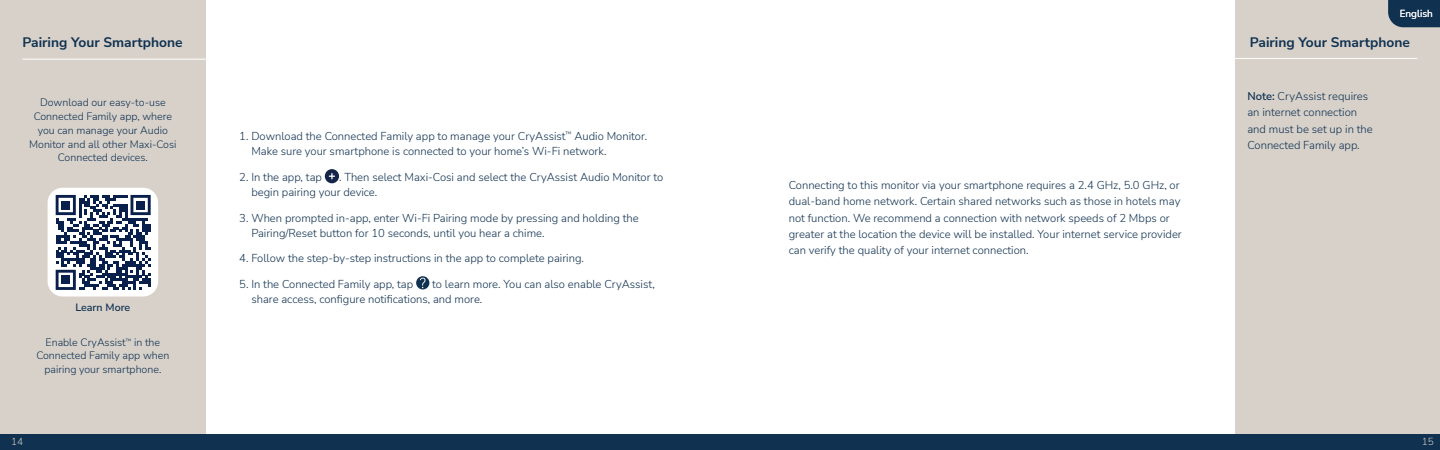
<style>
.page{position:relative;width:1440px;height:450px;background:#fff}
.page>*{position:absolute;margin:0;border:0;box-sizing:border-box;transform-origin:0 0}
.t1{font:700 13.75px "Nunito Sans";color:#103150}
.t2{font:300 11.25px/16.2px "Nunito Sans";color:#103150}
.t3{font:300 10.62px/13.8px "Nunito Sans";color:#103150;text-align:center}
.t4{font:600 10.62px "Nunito Sans";color:#103150}
.t5{font:10px "Nunito Sans";color:#fff}
.t6{font:300 10px "Nunito Sans";color:#d7d1ca}
.s1{font-weight:600}
</style>
<div class="page">
<div style="left:0;top:0;width:206px;height:450px;background:#d7d1ca"></div>
<div style="left:1235px;top:0;width:205px;height:450px;background:#d7d1ca"></div>
<div style="left:0;top:435px;width:720px;height:15px;background:#103150"></div>
<div style="left:720px;top:435px;width:720px;height:15px;background:#103150"></div>
<svg style="left:1388px;top:0;width:52px;height:27px"></svg>
<hr style="left:23px;top:59px;width:183px;height:1px;background:#fff">
<hr style="left:1230px;top:58px;width:187px;height:1px;background:#fff">
<div style="left:325px;top:169px;width:14px;height:14px;background:#142549;border-radius:50%"></div>
<svg style="left:329px;top:174px;width:6px;height:5px"></svg>
<svg style="left:416px;top:276px;width:13px;height:13px"></svg>
<svg style="left:420px;top:278px;width:6px;height:10px"></svg>
<div style="left:48px;top:188px;width:110px;height:109px;background:#fff;border-radius:15px"></div>
<svg style="left:55px;top:194px;width:96px;height:96px"></svg>
<p class="t5" style="left:1400px;top:6px;width:35px">English</p>
<p class="t1" style="left:23px;top:33px;width:161px">Pairing Your Smartphone</p>
<p class="t1" style="left:1250px;top:33px;width:161px">Pairing Your Smartphone</p>
<p class="t3" style="left:29px;top:95px;width:149px">Download our easy-to-use<br>Connected Family app, where you can manage your Audio<br>Monitor and all other Maxi-Cosi<br>Connected devices.</p>
<p class="t4" style="left:75px;top:300px;width:56px">Learn More</p>
<p class="t3" style="left:36px;top:336px;width:135px;line-height:13.1px">Enable CryAssist<sup>™</sup> in the<br>Connected Family app when pairing your smartphone.</p>
<p class="t2" style="left:251px;top:128px;width:397px;line-height:15px;text-indent:-12px">1. Download the Connected Family app to manage your CryAssist<sup>™</sup> Audio Monitor.<br>Make sure your smartphone is connected to your home’s Wi-Fi network.</p>
<p class="t2" style="left:239px;top:168px;width:84px">2. In the app, tap</p>
<p class="t2" style="left:251px;top:169px;width:413px;line-height:15px;text-indent:88px">. Then select Maxi-Cosi and select the CryAssist Audio Monitor to begin pairing your device.</p>
<p class="t2" style="left:251px;top:210px;width:389px;line-height:15px;text-indent:-12px">3. When prompted in-app, enter Wi-Fi Pairing mode by pressing and holding the<br>Pairing/Reset button for 10 seconds, until you hear a chime.</p>
<p class="t2" style="left:239px;top:250px;width:346px">4. Follow the step-by-step instructions in the app to complete pairing.</p>
<p class="t2" style="left:239px;top:276px;width:176px">5. In the Connected Family app, tap</p>
<p class="t2" style="left:251px;top:276px;width:405px;line-height:15px;text-indent:181px">to learn more. You can also enable CryAssist, share access, configure notifications, and more.</p>
<p class="t2" style="left:789px;top:177px;width:395px">Connecting to this monitor via your smartphone requires a 2.4 GHz, 5.0 GHz, or dual-band home network. Certain shared networks such as those in hotels may not function. We recommend a connection with network speeds of 2 Mbps or greater at the location the device will be installed. Your internet service provider can verify the quality of your internet connection.</p>
<p class="t2" style="left:1247px;top:88px;width:127px"><span class="s1">Note:</span> CryAssist requires an internet connection and must be set up in the<br>Connected Family app.</p>
<p class="t6" style="left:11px;top:435px;width:14px">14</p>
<p class="t6" style="left:1422px;top:435px;width:14px">15</p>
</div>
